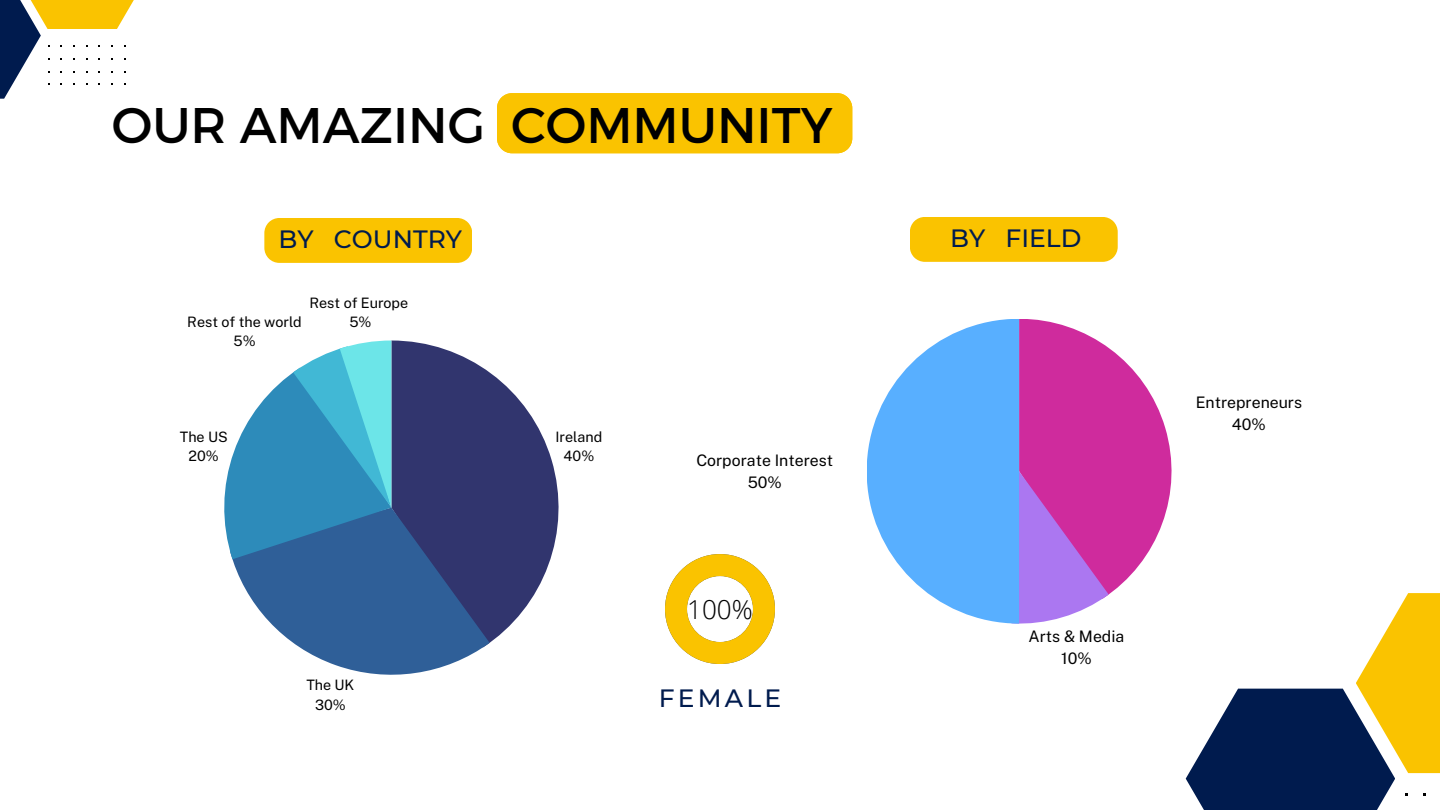
<style>
.page{position:relative;width:1440px;height:810px;background:#fff}
.page>*{position:absolute;margin:0;border:0;box-sizing:border-box;transform-origin:0 0}
.t1{font:50px "Montserrat";color:#000}
.t2{font:300 26px "Open Sans";color:#000}
.t3{font:500 25px "Montserrat";color:#001b4e}
.t4{font:15.88px "Public Sans";color:#000}
.t5{font:14.38px "Public Sans";color:#000}
</style>
<div class="page">
<div style="left:497px;top:93px;width:355px;height:60px;background:#fac300"></div>
<svg style="left:1186px;top:689px;width:209px;height:121px;background:#243b67"></svg>
<svg style="left:1356px;top:593px;width:84px;height:180px;fill:#fac300"></svg>
<svg style="left:0;top:0;width:41px;height:99px;fill:#001b4e"></svg>
<svg style="left:13px;top:0;width:121px;height:29px;background:#dab632"></svg>
<svg style="left:867px;top:319px;width:305px;height:305px"></svg>
<svg style="left:665px;top:554px;width:110px;height:110px"></svg>
<svg style="left:490px;top:373px;width:69px;height:270px;fill:#31356e"></svg>
<svg style="left:224px;top:341px;width:266px;height:334px"></svg>
<div style="left:264px;top:218px;width:208px;height:45px;background:#fac300"></div>
<div style="left:910px;top:217px;width:208px;height:45px;background:#fac300"></div>
<p class="t1" style="left:112px;top:92px;width:722px">OUR AMAZING COMMUNITY</p>
<p class="t3" style="left:279px;top:224px;width:185px">BY COUNTRY</p>
<p class="t3" style="left:950px;top:223px;width:133px">BY FIELD</p>
<p class="t5" style="left:187px;top:313px;width:116px">Rest of the world</p>
<p class="t5" style="left:234px;top:333px;width:24px">5%</p>
<p class="t5" style="left:310px;top:294px;width:100px">Rest of Europe</p>
<p class="t5" style="left:349px;top:314px;width:24px">5%</p>
<p class="t5" style="left:180px;top:428px;width:49px">The US</p>
<p class="t5" style="left:189px;top:447px;width:32px">20%</p>
<p class="t5" style="left:306px;top:676px;width:50px">The UK</p>
<p class="t5" style="left:315px;top:696px;width:32px">30%</p>
<p class="t5" style="left:556px;top:428px;width:48px">Ireland</p>
<p class="t5" style="left:564px;top:447px;width:32px">40%</p>
<p class="t4" style="left:696px;top:450px;width:138px">Corporate Interest</p>
<p class="t4" style="left:748px;top:473px;width:36px">50%</p>
<p class="t2" style="left:687px;top:591px;width:67px">100%</p>
<p class="t3" style="left:659px;top:683px;width:124px">FEMALE</p>
<p class="t4" style="left:1028px;top:627px;width:98px">Arts &amp; Media</p>
<p class="t4" style="left:1061px;top:649px;width:32px">10%</p>
<p class="t4" style="left:1196px;top:393px;width:108px">Entrepreneurs</p>
<p class="t4" style="left:1232px;top:415px;width:36px">40%</p>
</div>
